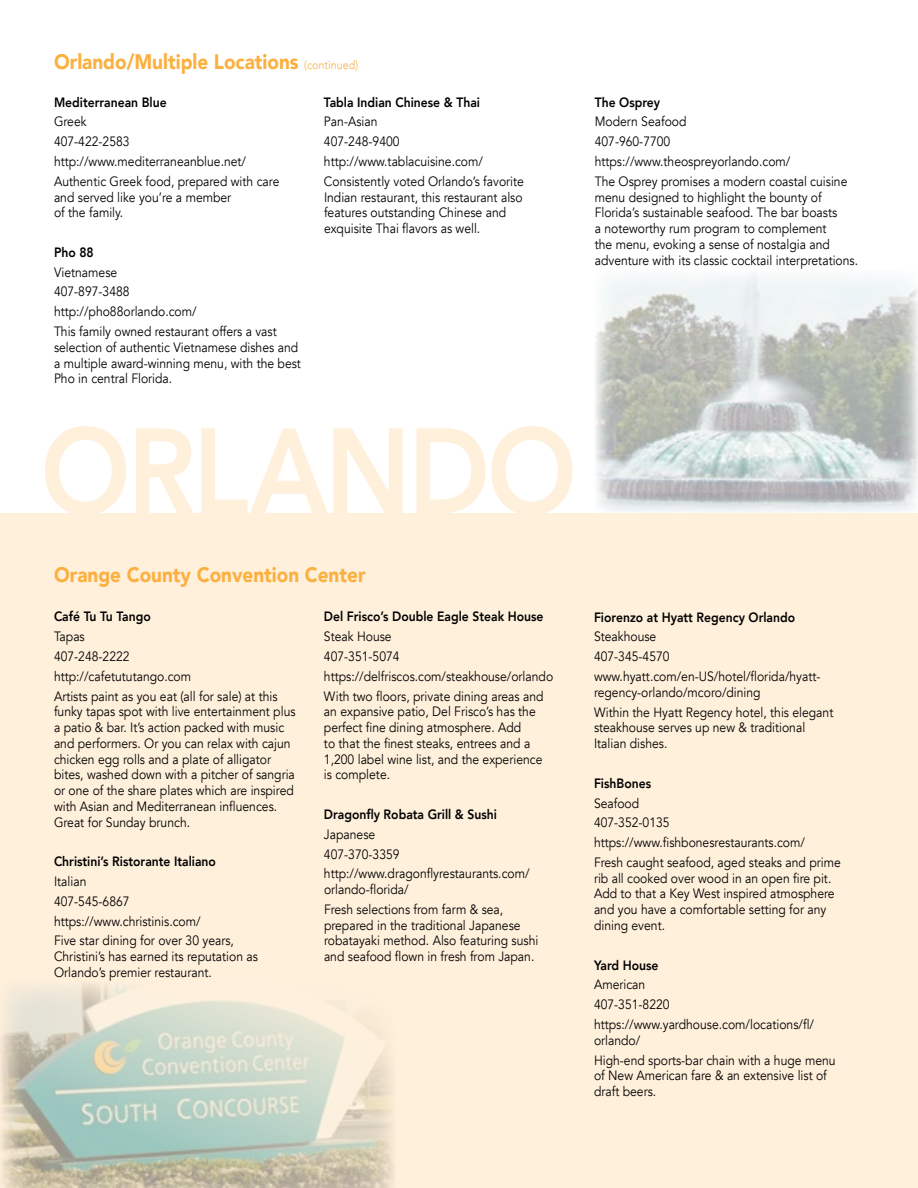
<style>
.page{position:relative;width:918px;height:1188px;background:#fff}
.page>*{position:absolute;margin:0;border:0;box-sizing:border-box;transform-origin:0 0}
.t1{font:800 120px "Avenir";letter-spacing:-.025em;color:#fff0dc;scale:.9 1}
.t2{font:900 21px "Avenir";color:#fbb040;scale:.9 1}
.t3{font:13.5px/19.8px "Avenir";color:#000;scale:.9 1}
.t4{font:800 13.5px "Avenir";color:#000;scale:.9 1}
.s1{font-weight:300;font-size:12px}
</style>
<div class="page">
<div style="left:0;top:513px;width:918px;height:675px;background:#fff0dc"></div>
<img style="left:1px;top:984px;width:393px;height:204px">
<img style="left:595px;top:274px;width:323px;height:238px">
<h2 class="t2" style="left:54px;top:44px;width:340px">Orlando/Multiple Locations <span class="s1">(continued)</span></h2>
<p class="t4" style="left:54px;top:91px;width:127px">Mediterranean Blue</p>
<p class="t3" style="left:54px;top:112px;width:252px">Greek<br>407-422-2583 http://www.mediterraneanblue.net/<br>Authentic Greek food, prepared with care</p>
<p class="t3" style="left:54px;top:189px;width:199px;line-height:15.8px">and served like you’re a member of the family.</p>
<p class="t4" style="left:54px;top:242px;width:46px">Pho 88</p>
<p class="t3" style="left:54px;top:262px;width:249px">Vietnamese<br>407-897-3488<br>http://pho88orlando.com/<br>This family owned restaurant offers a vast</p>
<p class="t3" style="left:54px;top:340px;width:276px;line-height:15.8px">selection of authentic Vietnamese dishes and a multiple award-winning menu, with the best<br>Pho in central Florida.</p>
<p class="t4" style="left:324px;top:91px;width:175px">Tabla Indian Chinese &amp; Thai</p>
<p class="t3" style="left:324px;top:112px;width:224px">Pan-Asian<br>407-248-9400 http://www.tablacuisine.com/<br>Consistently voted Orlando’s favorite</p>
<p class="t3" style="left:324px;top:189px;width:222px;line-height:15.8px">Indian restaurant, this restaurant also features outstanding Chinese and exquisite Thai flavors as well.</p>
<h1 class="t1" style="left:40px;top:378px;width:597px">ORLANDO</h1>
<h2 class="t2" style="left:54px;top:557px;width:348px">Orange County Convention Center</h2>
<p class="t4" style="left:54px;top:606px;width:109px">Café Tu Tu Tango</p>
<p class="t3" style="left:54px;top:627px;width:250px">Tapas<br>407-248-2222<br>http://cafetututango.com<br>Artists paint as you eat (all for sale) at this</p>
<p class="t3" style="left:54px;top:704px;width:270px;line-height:15.8px">funky tapas spot with live entertainment plus a patio &amp; bar. It’s action packed with music and performers. Or you can relax with cajun chicken egg rolls and a plate of alligator bites, washed down with a pitcher of sangria or one of the share plates which are inspired with Asian and Mediterranean influences.<br>Great for Sunday brunch.</p>
<p class="t4" style="left:54px;top:851px;width:182px">Christini’s Ristorante Italiano</p>
<p class="t3" style="left:54px;top:872px;width:201px">Italian<br>407-545-6867 https://www.christinis.com/<br>Five star dining for over 30 years,</p>
<p class="t3" style="left:54px;top:949px;width:228px;line-height:15.8px">Christini’s has earned its reputation as<br>Orlando’s premier restaurant.</p>
<p class="t4" style="left:324px;top:606px;width:245px">Del Frisco’s Double Eagle Steak House</p>
<p class="t3" style="left:324px;top:627px;width:256px">Steak House<br>407-351-5074 https://delfriscos.com/steakhouse/orlando<br>With two floors, private dining areas and</p>
<p class="t3" style="left:324px;top:704px;width:244px;line-height:15.8px">an expansive patio, Del Frisco’s has the perfect fine dining atmosphere. Add<br>to that the finest steaks, entrees and a 1,200 label wine list, and the experience is complete.</p>
<p class="t4" style="left:324px;top:804px;width:194px">Dragonfly Robata Grill &amp; Sushi</p>
<p class="t3" style="left:324px;top:824px;width:230px">Japanese<br>407-370-3359 http://www.dragonflyrestaurants.com/</p>
<p class="t3" style="left:324px;top:880px;width:201px">orlando-florida/<br>Fresh selections from farm &amp; sea,</p>
<p class="t3" style="left:324px;top:917px;width:240px;line-height:15.8px">prepared in the traditional Japanese robatayaki method. Also featuring sushi and seafood flown in fresh from Japan.</p>
<p class="t4" style="left:595px;top:91px;width:74px">The Osprey</p>
<p class="t3" style="left:595px;top:112px;width:282px">Modern Seafood<br>407-960-7700 https://www.theospreyorlando.com/<br>The Osprey promises a modern coastal cuisine</p>
<p class="t3" style="left:595px;top:189px;width:294px;line-height:15.8px">menu designed to highlight the bounty of Florida’s sustainable seafood. The bar boasts<br>a noteworthy rum program to complement<br>the menu, evoking a sense of nostalgia and adventure with its classic cocktail interpretations.</p>
<p class="t4" style="left:594px;top:606px;width:225px">Fiorenzo at Hyatt Regency Orlando</p>
<p class="t3" style="left:594px;top:627px;width:253px">Steakhouse<br>407-345-4570 www.hyatt.com/en-US/hotel/florida/hyatt-</p>
<p class="t3" style="left:594px;top:683px;width:268px">regency-orlando/mcoro/dining<br>Within the Hyatt Regency hotel, this elegant</p>
<p class="t3" style="left:594px;top:720px;width:236px;line-height:15.8px">steakhouse serves up new &amp; traditional<br>Italian dishes.</p>
<p class="t4" style="left:594px;top:773px;width:65px">FishBones</p>
<p class="t3" style="left:594px;top:793px;width:276px">Seafood<br>407-352-0135 https://www.fishbonesrestaurants.com/<br>Fresh caught seafood, aged steaks and prime</p>
<p class="t3" style="left:594px;top:870px;width:269px;line-height:15.8px">rib all cooked over wood in an open fire pit.<br>Add to that a Key West inspired atmosphere and you have a comfortable setting for any dining event.</p>
<p class="t4" style="left:594px;top:954px;width:73px">Yard House</p>
<p class="t3" style="left:594px;top:975px;width:246px">American<br>407-351-8220 https://www.yardhouse.com/locations/fl/</p>
<p class="t3" style="left:594px;top:1030px;width:270px">orlando/<br>High-end sports-bar chain with a huge menu</p>
<p class="t3" style="left:594px;top:1068px;width:260px;line-height:15.8px">of New American fare &amp; an extensive list of draft beers.</p>
</div>
